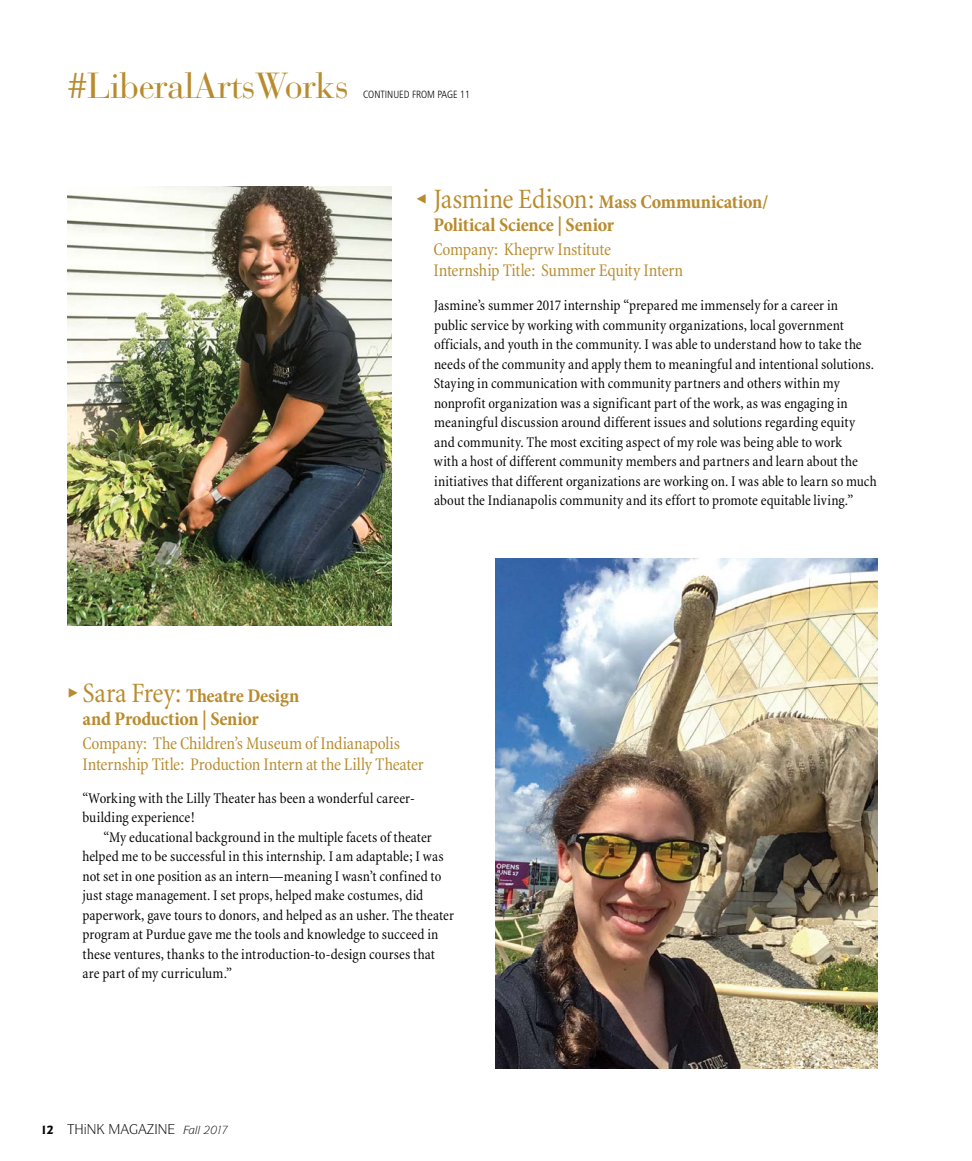
<style>
.page{position:relative;width:972px;height:1161px;background:#fff}
.page>*{position:absolute;margin:0;border:0;box-sizing:border-box;transform-origin:0 0}
.t1{font:36px "Bauer Bodoni";letter-spacing:-.02em;color:#b88b2d}
.Intern_Names{font:700 condensed 19.5px/22.5px "Minion Pro";letter-spacing:-.01em;color:#b88b2d}
.Intern_Company_Titl{font:condensed 18px/21px "Minion";letter-spacing:-.015em;color:#b88b2d}
.Internship_Body_No_I{font:condensed 15px/19.5px "Minion";letter-spacing:.005em;color:#000}
.Internship_Body_Inde{font:condensed 15px/19.5px "Minion";letter-spacing:.005em;color:#000}
.t2{font:700 13.5px "Goudy Sans ITC";color:#000}
.t3{font:10.5px "Humanist 777 BT Light Condensed B";color:#000}
.s1{font-family:"Minion";font-weight:400;font-size:28.5px}
</style>
<div class="page">
<img style="left:68px;top:187px;width:324px;height:439px">
<img style="left:496px;top:558px;width:382px;height:510px">
<p class="t1" style="left:68px;top:64px;width:283px">#LiberalArtsWorks</p>
<p class="t3" style="left:363px;top:88px;width:109px">CONTINUED FROM PAGE 11</p>
<p class="Intern_Names" style="left:433px;top:191px;width:336px;text-indent:-18px"><sup>H</sup> <span class="s1">Jasmine Edison:</span> Mass Communication/<br>Political Science | Senior</p>
<p class="Intern_Company_Titl" style="left:433px;top:239px;width:251px">Company: Kheprw Institute<br>Internship Title: Summer Equity Intern</p>
<p class="Internship_Body_No_I" style="left:434px;top:296px;width:444px">Jasmine’s summer 2017 internship “prepared me immensely for a career in<br>public service by working with community organizations, local government officials, and youth in the community. I was able to understand how to take the needs of the community and apply them to meaningful and intentional solutions.<br>Staying in communication with community partners and others within my nonprofit organization was a significant part of the work, as was engaging in meaningful discussion around different issues and solutions regarding equity and community. The most exciting aspect of my role was being able to work<br>with a host of different community members and partners and learn about the initiatives that different organizations are working on. I was able to learn so much about the Indianapolis community and its effort to promote equitable living.”</p>
<p class="Intern_Names" style="left:82px;top:685px;width:218px;text-indent:-16px"><sup>F</sup> <span class="s1">Sara Frey:</span> Theatre Design and Production | Senior</p>
<p class="Intern_Company_Titl" style="left:82px;top:733px;width:343px">Company: The Children’s Museum of Indianapolis<br>Internship Title: Production Intern at the Lilly Theater</p>
<p class="Internship_Body_No_I" style="left:82px;top:789px;width:334px">“Working with the Lilly Theater has been a wonderful career&shy;building experience!</p>
<p class="Internship_Body_Inde" style="left:82px;top:828px;width:373px;text-indent:21px">“My educational background in the multiple facets of theater helped me to be successful in this internship. I am adaptable; I was not set in one position as an intern—meaning I wasn’t confined to just stage management. I set props, helped make costumes, did paperwork, gave tours to donors, and helped as an usher. The theater program at Purdue gave me the tools and knowledge to succeed in these ventures, thanks to the introduction-to-design courses that are part of my curriculum.”</p>
<p class="t2" style="left:40px;top:1122px;width:15px">12</p>
</div>
